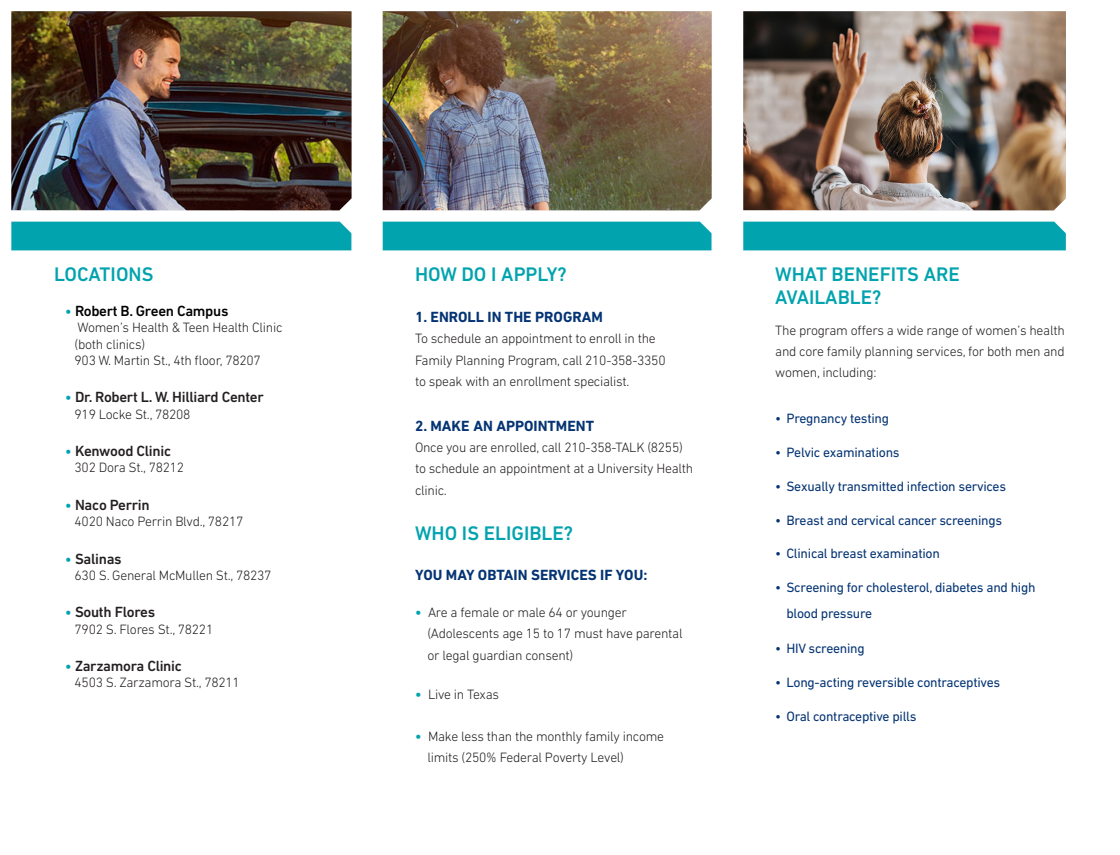
<style>
.page{position:relative;width:1120px;height:855px;background:#fff}
.page>*{position:absolute;margin:0;border:0;box-sizing:border-box;transform-origin:0 0}
.Subhead_1{font:500 20px/23.8px "DIN Next LT Pro";color:#00a3ae}
.Body_copy{font:500 20px "DIN Next LT Pro";color:#00a3ae}
.Subhead_1-2{font:500 15px "DIN Next LT Pro";letter-spacing:-.02em;color:#231f20}
.Subhead_2{font:700 15px "DIN Next LT Pro";color:#053474}
.Body_copy-2{font:700 15px "DIN Next LT Pro";color:#053474}
.Subhead_1-3{font:500 15px "DIN Next LT Pro";letter-spacing:-.02em;color:#000}
.Body_copy-3{font:300 13.75px/21.2px "DIN Next LT Pro";letter-spacing:-.02em;color:#231f20}
.Subhead_1-4{font:300 13.75px/16.2px "DIN Next LT Pro";letter-spacing:-.02em;color:#231f20}
.t1{font:13.75px/26.2px "DIN Next LT Pro";letter-spacing:-.02em;color:#053474}
.s1{font-weight:700;font-size:13.75px;color:#00a3ae}
.s2{font-weight:700;color:#00a3ae}
</style>
<div class="page">
<div style="left:11px;top:222px;width:340px;height:28px;background:#00a3ae"></div>
<div style="left:382px;top:222px;width:329px;height:28px;background:#00a3ae"></div>
<div style="left:743px;top:222px;width:322px;height:28px;background:#00a3ae"></div>
<img style="left:11px;top:11px;width:340px;height:199px">
<img style="left:382px;top:11px;width:329px;height:199px">
<img style="left:743px;top:11px;width:322px;height:199px">
<p class="Subhead_1" style="left:54px;top:262px;width:101px">LOCATIONS</p>
<p class="Subhead_1-3" style="left:65px;top:302px;width:165px"><span class="s1">•</span> Robert B. Green Campus</p>
<p class="Subhead_1-4" style="left:75px;top:319px;width:209px">Women’s Health &amp; Teen Health Clinic (both clinics)<br>903 W. Martin St., 4th floor, 78207</p>
<p class="Subhead_1-2" style="left:65px;top:389px;width:200px"><span class="s1">•</span> Dr. Robert L. W. Hilliard Center</p>
<p class="Subhead_1-4" style="left:75px;top:406px;width:117px">919 Locke St., 78208</p>
<p class="Subhead_1-2" style="left:65px;top:442px;width:107px"><span class="s1">•</span> Kenwood Clinic</p>
<p class="Subhead_1-4" style="left:75px;top:459px;width:111px">302 Dora St., 78212</p>
<p class="Subhead_1-2" style="left:65px;top:496px;width:86px"><span class="s1">•</span> Naco Perrin</p>
<p class="Subhead_1-4" style="left:75px;top:513px;width:170px">4020 Naco Perrin Blvd., 78217</p>
<p class="Subhead_1-2" style="left:65px;top:550px;width:58px"><span class="s1">•</span> Salinas</p>
<p class="Subhead_1-4" style="left:75px;top:567px;width:198px">630 S. General McMullen St., 78237</p>
<p class="Subhead_1-2" style="left:65px;top:604px;width:91px"><span class="s1">•</span> South Flores</p>
<p class="Subhead_1-4" style="left:75px;top:621px;width:140px">7902 S. Flores St., 78221</p>
<p class="Subhead_1-2" style="left:65px;top:657px;width:118px"><span class="s1">•</span> Zarzamora Clinic</p>
<p class="Subhead_1-4" style="left:75px;top:674px;width:167px">4503 S. Zarzamora St., 78211</p>
<p class="Subhead_1" style="left:415px;top:262px;width:153px">HOW DO I APPLY?</p>
<p class="Subhead_2" style="left:415px;top:308px;width:189px">1. ENROLL IN THE PROGRAM</p>
<p class="Body_copy-3" style="left:415px;top:328px;width:252px">To schedule an appointment to enroll in the<br>Family Planning Program, call 210-358-3350 to speak with an enrollment specialist.</p>
<p class="Subhead_2" style="left:415px;top:417px;width:180px">2. MAKE AN APPOINTMENT</p>
<p class="Body_copy-3" style="left:415px;top:437px;width:280px">Once you are enrolled, call 210-358-TALK (8255) to schedule an appointment at a University Health clinic.</p>
<p class="Body_copy" style="left:415px;top:521px;width:160px">WHO IS ELIGIBLE?</p>
<p class="Body_copy-2" style="left:415px;top:566px;width:234px">YOU MAY OBTAIN SERVICES IF YOU:</p>
<p class="Body_copy-3" style="left:427px;top:602px;width:257px;text-indent:-12px"><span class="s2">•</span> Are a female or male 64 or younger (Adolescents age 15 to 17 must have parental or legal guardian consent)</p>
<p class="Subhead_1-4" style="left:415px;top:686px;width:86px"><span class="s2">•</span> Live in Texas</p>
<p class="Subhead_1-4" style="left:427px;top:726px;width:238px;line-height:21.2px;text-indent:-12px"><span class="s2">•</span> Make less than the monthly family income limits (250% Federal Poverty Level)</p>
<p class="Subhead_1" style="left:775px;top:262px;width:186px">WHAT BENEFITS ARE<br>AVAILABLE?</p>
<p class="Body_copy-3" style="left:775px;top:319px;width:291px;text-align:justify">The program offers a wide range of women’s health and core family planning services, for both men and women, including:</p>
<p class="t1" style="left:775px;top:405px;width:115px">• Pregnancy testing</p>
<p class="t1" style="left:775px;top:439px;width:126px">• Pelvic examinations</p>
<p class="t1" style="left:775px;top:473px;width:232px">• Sexually transmitted infection services</p>
<p class="t1" style="left:775px;top:507px;width:228px">• Breast and cervical cancer screenings</p>
<p class="t1" style="left:775px;top:540px;width:166px">• Clinical breast examination</p>
<p class="t1" style="left:786px;top:574px;width:250px;text-indent:-11px">• Screening for cholesterol, diabetes and high blood pressure</p>
<p class="t1" style="left:775px;top:635px;width:91px">• HIV screening</p>
<p class="t1" style="left:775px;top:669px;width:226px">• Long-acting reversible contraceptives</p>
<p class="t1" style="left:775px;top:703px;width:143px">• Oral contraceptive pills</p>
</div>
